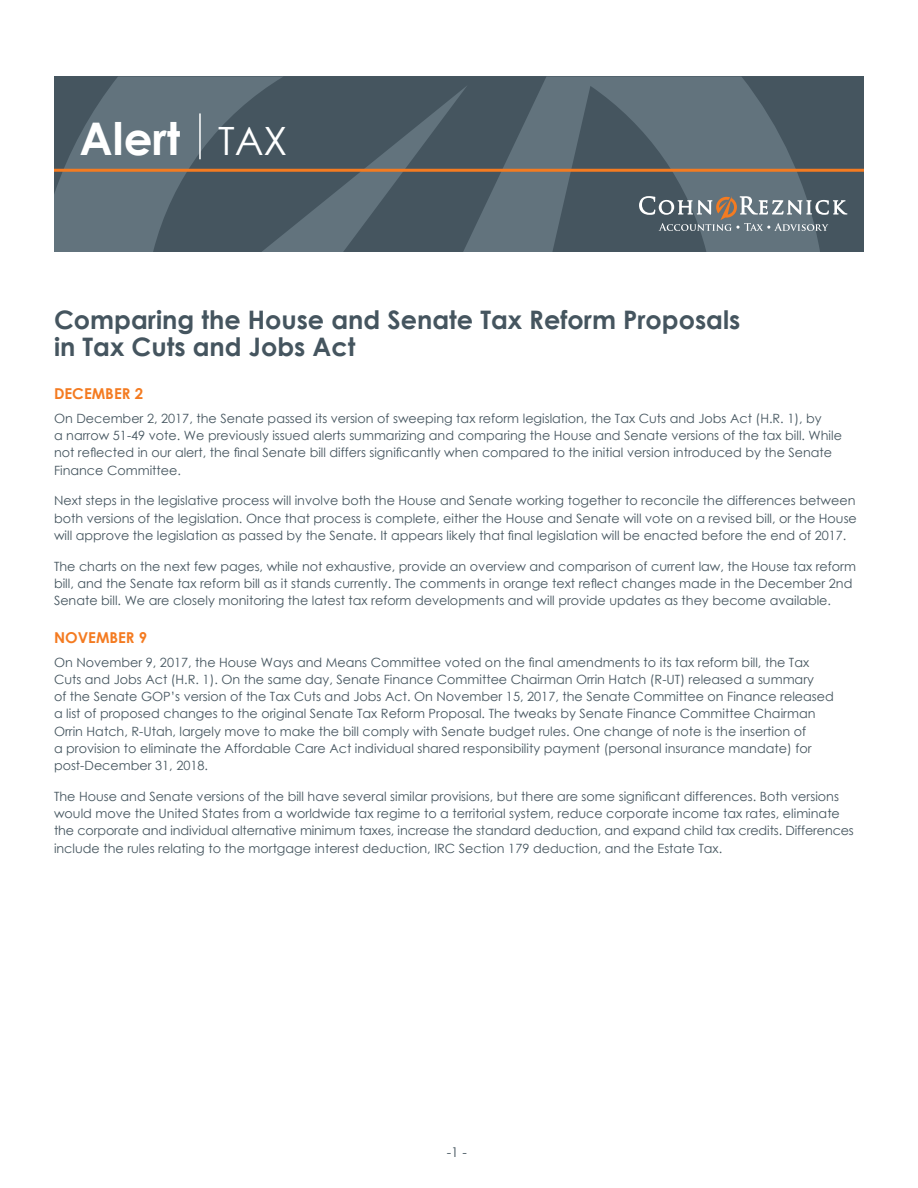
<style>
.page{position:relative;width:918px;height:1188px;background:#fff}
.page>*{position:absolute;margin:0;border:0;box-sizing:border-box;transform-origin:0 0}
.t1{font:700 45px "Century Gothic";color:#fff}
.t2{font:700 25.5px/27px "Century Gothic";color:#45555f}
.t3{font:700 15px "Century Gothic";color:#f47b21}
.t4{font:13.5px "Century Gothic";color:#45555f}
.t5{font:12.75px/17.2px "Century Gothic";color:#45555f}
.s1{font-weight:400;font-size:39px}
</style>
<div class="page">
<div style="left:820px;top:76px;width:44px;height:176px;background:#45555f"></div>
<svg style="left:468px;top:76px;width:352px;height:176px;background:#55656f"></svg>
<svg style="left:54px;top:76px;width:414px;height:176px;background:#50616a"></svg>
<svg style="left:639px;top:196px;width:208px;height:35px;background:#778086"></svg>
<hr style="left:54px;top:169px;width:810px;height:3px;background:#f47b21">
<hr style="left:199px;top:113px;width:2px;height:46px;background:#fff">
<h1 class="t1" style="left:80px;top:104px;width:209px">Alert <span class="s1">TAX</span></h1>
<h2 class="t2" style="left:54px;top:305px;width:688px">Comparing the House and Senate Tax Reform Proposals in Tax Cuts and Jobs Act</h2>
<p class="t3" style="left:54px;top:382px;width:91px">DECEMBER 2</p>
<p class="t5" style="left:54px;top:409px;width:790px">On December 2, 2017, the Senate passed its version of sweeping tax reform legislation, the Tax Cuts and Jobs Act (H.R. 1), by<br>a narrow 51-49 vote. We previously issued alerts summarizing and comparing the House and Senate versions of the tax bill. While not reflected in our alert, the final Senate bill differs significantly when compared to the initial version introduced by the Senate Finance Committee.</p>
<p class="t5" style="left:54px;top:492px;width:804px;text-align:justify">Next steps in the legislative process will involve both the House and Senate working together to reconcile the differences between both versions of the legislation. Once that process is complete, either the House and Senate will vote on a revised bill, or the House will approve the legislation as passed by the Senate. It appears likely that final legislation will be enacted before the end of 2017.</p>
<p class="t5" style="left:54px;top:557px;width:804px">The charts on the next few pages, while not exhaustive, provide an overview and comparison of current law, the House tax reform bill, and the Senate tax reform bill as it stands currently. The comments in orange text reflect changes made in the December 2nd<br>Senate bill. We are closely monitoring the latest tax reform developments and will provide updates as they become available.</p>
<p class="t3" style="left:54px;top:626px;width:95px">NOVEMBER 9</p>
<p class="t5" style="left:54px;top:653px;width:781px">On November 9, 2017, the House Ways and Means Committee voted on the final amendments to its tax reform bill, the Tax Cuts and Jobs Act (H.R. 1). On the same day, Senate Finance Committee Chairman Orrin Hatch (R-UT) released a summary<br>of the Senate GOP’s version of the Tax Cuts and Jobs Act. On November 15, 2017, the Senate Committee on Finance released a list of proposed changes to the original Senate Tax Reform Proposal. The tweaks by Senate Finance Committee Chairman Orrin Hatch, R-Utah, largely move to make the bill comply with Senate budget rules. One change of note is the insertion of<br>a provision to eliminate the Affordable Care Act individual shared responsibility payment (personal insurance mandate) for post-December 31, 2018.</p>
<p class="t5" style="left:54px;top:787px;width:801px">The House and Senate versions of the bill have several similar provisions, but there are some significant differences. Both versions would move the United States from a worldwide tax regime to a territorial system, reduce corporate income tax rates, eliminate the corporate and individual alternative minimum taxes, increase the standard deduction, and expand child tax credits. Differences include the rules relating to the mortgage interest deduction, IRC Section 179 deduction, and the Estate Tax.</p>
<p class="t4" style="left:447px;top:1142px;width:22px">-1 -</p>
</div>
